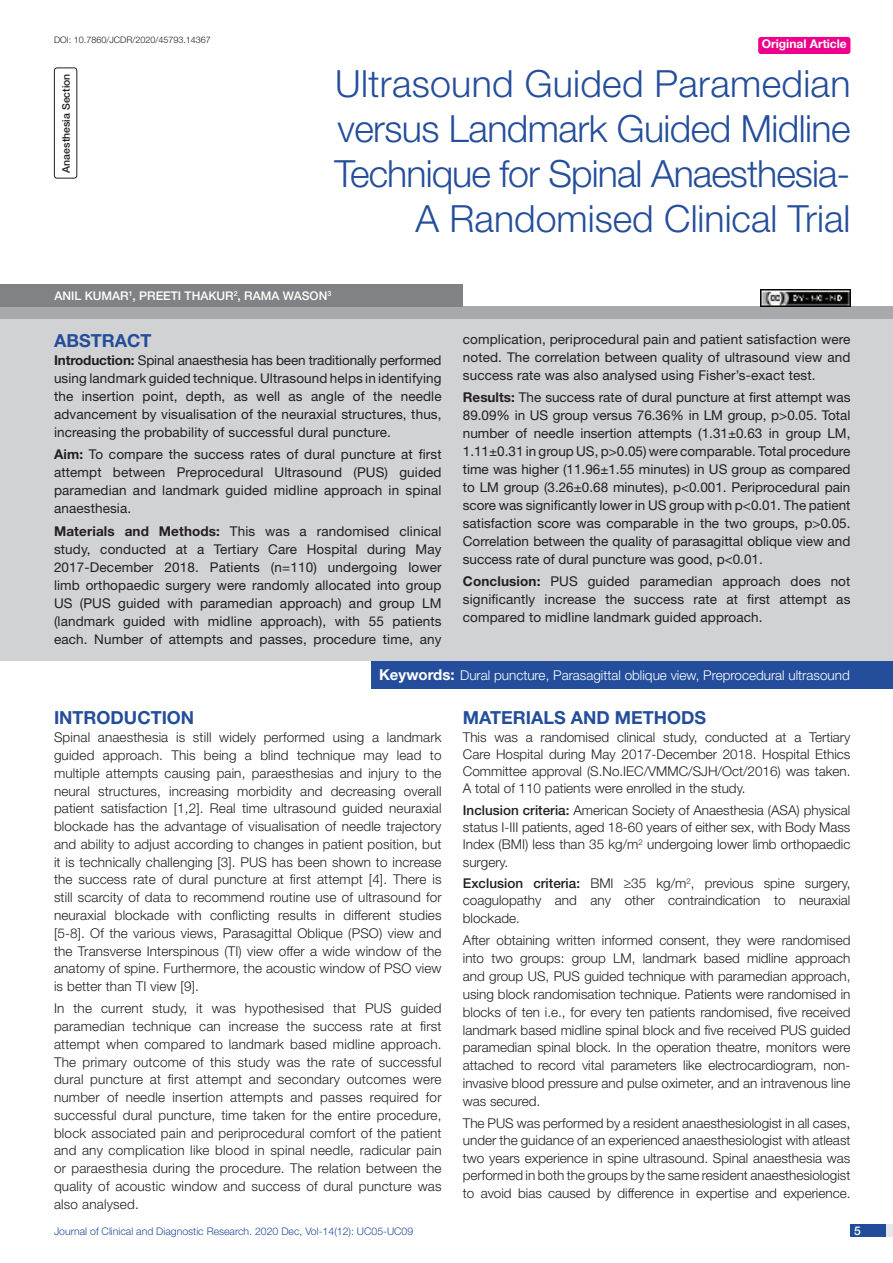
<style>
.page{position:relative;width:893px;height:1263px;background:#fff}
.page>*{position:absolute;margin:0;border:0;box-sizing:border-box;transform-origin:0 0}
.t1{font:300 37.5px/45px "Helvetica Neue";letter-spacing:-.015em;color:#244e9b;text-align:right}
.Heading{font:700 18px "Helvetica Neue";color:#244e9b}
.Abstract_head{font:700 18px "Helvetica Neue";color:#244e9b}
.Body_text{font:300 13.5px/17.9px "Helvetica Neue";color:#231f20;text-align:justify}
.Abstract_Text{font:13.5px/18px "Helvetica Neue";letter-spacing:.01em;color:#231f20;text-align:justify}
.Key_words{font:300 13.5px "Helvetica Neue";color:#fff}
.Author{font:500 12px "Helvetica Neue";color:#fff}
.t2{font:700 12px "Helvetica Neue";color:#fff}
.t3{font:300 10.5px "Helvetica Neue";color:#244e9b}
.section{font:500 10.5px "Helvetica Neue";color:#231f20}
.DOI{font:300 9px "Helvetica Neue";color:#231f20}
.s1{font-weight:700}
.s2{font-weight:700;font-size:15px}
.s3{font-weight:500}
</style>
<div class="page">
<div style="left:850px;top:1224px;width:43px;height:13px;background:#e6e7e9"></div>
<div style="left:850px;top:1224px;width:35px;height:13px;background:#214c99"></div>
<div style="left:758px;top:37px;width:92px;height:17px;background:#ed028c;border-radius:3px"></div>
<div style="left:54px;top:68px;width:23px;height:111px;border:1px solid #231f20;border-radius:3px"></div>
<div style="left:0;top:307px;width:893px;height:12px;background:#a8a9ad"></div>
<div style="left:0;top:284px;width:463px;height:23px;background:#808285"></div>
<div style="left:0;top:319px;width:893px;height:342px;background:#d1d2d4"></div>
<div style="left:371px;top:661px;width:522px;height:27px;background:#244e9b"></div>
<img style="left:760px;top:290px;width:90px;height:17px">
<p class="DOI" style="left:54px;top:35px;width:158px">DOI: 10.7860/JCDR/2020/45793.14367</p>
<p class="t2" style="left:762px;top:37px;width:87px">Original Article</p>
<p class="section" style="left:60px;top:173px;width:101px;rotate:-90deg">Anaesthesia Section</p>
<p class="t1" style="left:334px;top:60px;width:517px">Ultrasound Guided Paramedian versus Landmark Guided Midline<br>Technique for Spinal Anaesthesia-<br>A Randomised Clinical Trial</p>
<p class="Author" style="left:54px;top:289px;width:278px">Anil Kumar<sup>1</sup>, Preeti Thakur<sup>2</sup>, Rama Wason<sup>3</sup></p>
<p class="Abstract_head" style="left:54px;top:329px;width:99px">ABSTRACT</p>
<p class="Abstract_Text" style="left:54px;top:351px;width:389px"><span class="s1">Introduction:</span> Spinal anaesthesia has been traditionally performed using landmark guided technique. Ultrasound helps in identifying the insertion point, depth, as well as angle of the needle advancement by visualisation of the neuraxial structures, thus, increasing the probability of successful dural puncture.</p>
<p class="Abstract_Text" style="left:54px;top:445px;width:389px"><span class="s1">Aim:</span> To compare the success rates of dural puncture at first attempt between Preprocedural Ultrasound (PUS) guided paramedian and landmark guided midline approach in spinal anaesthesia.</p>
<p class="Abstract_Text" style="left:54px;top:521px;width:389px"><span class="s1">Materials and Methods:</span> This was a randomised clinical study, conducted at a Tertiary Care Hospital during May 2017-December 2018. Patients (n=110) undergoing lower limb orthopaedic surgery were randomly allocated into group US (PUS guided with paramedian approach) and group LM (landmark guided with midline approach), with 55 patients each. Number of attempts and passes, procedure time, any</p>
<p class="Abstract_Text" style="left:463px;top:330px;width:389px">complication, periprocedural pain and patient satisfaction were noted. The correlation between quality of ultrasound view and success rate was also analysed using Fisher’s-exact test.</p>
<p class="Abstract_Text" style="left:463px;top:388px;width:389px"><span class="s1">Results:</span> The success rate of dural puncture at first attempt was 89.09% in US group versus 76.36% in LM group, p&gt;0.05. Total number of needle insertion attempts (1.31±0.63 in group LM, 1.11±0.31 in group US, p&gt;0.05) were comparable. Total procedure time was higher (11.96±1.55 minutes) in US group as compared to LM group (3.26±0.68 minutes), p&lt;0.001. Periprocedural pain score was significantly lower in US group with p&lt;0.01. The patient satisfaction score was comparable in the two groups, p&gt;0.05.<br>Correlation between the quality of parasagittal oblique view and success rate of dural puncture was good, p&lt;0.01.</p>
<p class="Abstract_Text" style="left:463px;top:572px;width:389px"><span class="s1">Conclusion:</span> PUS guided paramedian approach does not significantly increase the success rate at first attempt as compared to midline landmark guided approach.</p>
<p class="Key_words" style="left:379px;top:667px;width:472px"><span class="s2">Keywords:</span> Dural puncture, Parasagittal oblique view, Preprocedural ultrasound</p>
<p class="Heading" style="left:54px;top:707px;width:142px">INTRODUCTION</p>
<p class="Body_text" style="left:54px;top:728px;width:389px">Spinal anaesthesia is still widely performed using a landmark guided approach. This being a blind technique may lead to multiple attempts causing pain, paraesthesias and injury to the neural structures, increasing morbidity and decreasing overall patient satisfaction [1,2]. Real time ultrasound guided neuraxial blockade has the advantage of visualisation of needle trajectory and ability to adjust according to changes in patient position, but it is technically challenging [3]. PUS has been shown to increase the success rate of dural puncture at first attempt [4]. There is still scarcity of data to recommend routine use of ultrasound for neuraxial blockade with conflicting results in different studies [5-8]. Of the various views, Parasagittal Oblique (PSO) view and the Transverse Interspinous (TI) view offer a wide window of the anatomy of spine. Furthermore, the acoustic window of PSO view is better than TI view [9].</p>
<p class="Body_text" style="left:54px;top:999px;width:389px">In the current study, it was hypothesised that PUS guided paramedian technique can increase the success rate at first attempt when compared to landmark based midline approach.<br>The primary outcome of this study was the rate of successful dural puncture at first attempt and secondary outcomes were number of needle insertion attempts and passes required for successful dural puncture, time taken for the entire procedure, block associated pain and periprocedural comfort of the patient and any complication like blood in spinal needle, radicular pain or paraesthesia during the procedure. The relation between the quality of acoustic window and success of dural puncture was also analysed.</p>
<p class="Heading" style="left:463px;top:707px;width:245px">MATERIALS AND METHODS</p>
<p class="Body_text" style="left:463px;top:728px;width:389px;line-height:17.2px">This was a randomised clinical study, conducted at a Tertiary Care Hospital during May 2017-December 2018. Hospital Ethics Committee approval (S.No.IEC/VMMC/SJH/Oct/2016) was taken.<br>A total of 110 patients were enrolled in the study.</p>
<p class="Body_text" style="left:463px;top:801px;width:389px;line-height:17.2px"><span class="s3">Inclusion criteria:</span> American Society of Anaesthesia (ASA) physical status I-III patients, aged 18-60 years of either sex, with Body Mass Index (BMI) less than 35 kg/m<sup>2</sup> undergoing lower limb orthopaedic surgery.</p>
<p class="Body_text" style="left:463px;top:874px;width:389px;line-height:17.2px"><span class="s3">Exclusion criteria:</span> BMI ≥35 kg/m<sup>2</sup>, previous spine surgery, coagulopathy and any other contraindication to neuraxial blockade.</p>
<p class="Body_text" style="left:463px;top:931px;width:389px">After obtaining written informed consent, they were randomised into two groups: group LM, landmark based midline approach and group US, PUS guided technique with paramedian approach, using block randomisation technique. Patients were randomised in blocks of ten i.e., for every ten patients randomised, five received landmark based midline spinal block and five received PUS guided paramedian spinal block. In the operation theatre, monitors were attached to record vital parameters like electrocardiogram, non&shy;invasive blood pressure and pulse oximeter, and an intravenous line was secured.</p>
<p class="Body_text" style="left:463px;top:1114px;width:389px">The PUS was performed by a resident anaesthesiologist in all cases, under the guidance of an experienced anaesthesiologist with atleast two years experience in spine ultrasound. Spinal anaesthesia was performed in both the groups by the same resident anaesthesiologist to avoid bias caused by difference in expertise and experience.</p>
<p class="t3" style="left:54px;top:1225px;width:361px">Journal of Clinical and Diagnostic Research. 2020 Dec, Vol-14(12): UC05-UC09</p>
<p class="Author" style="left:854px;top:1223px;width:8px">5</p>
</div>
